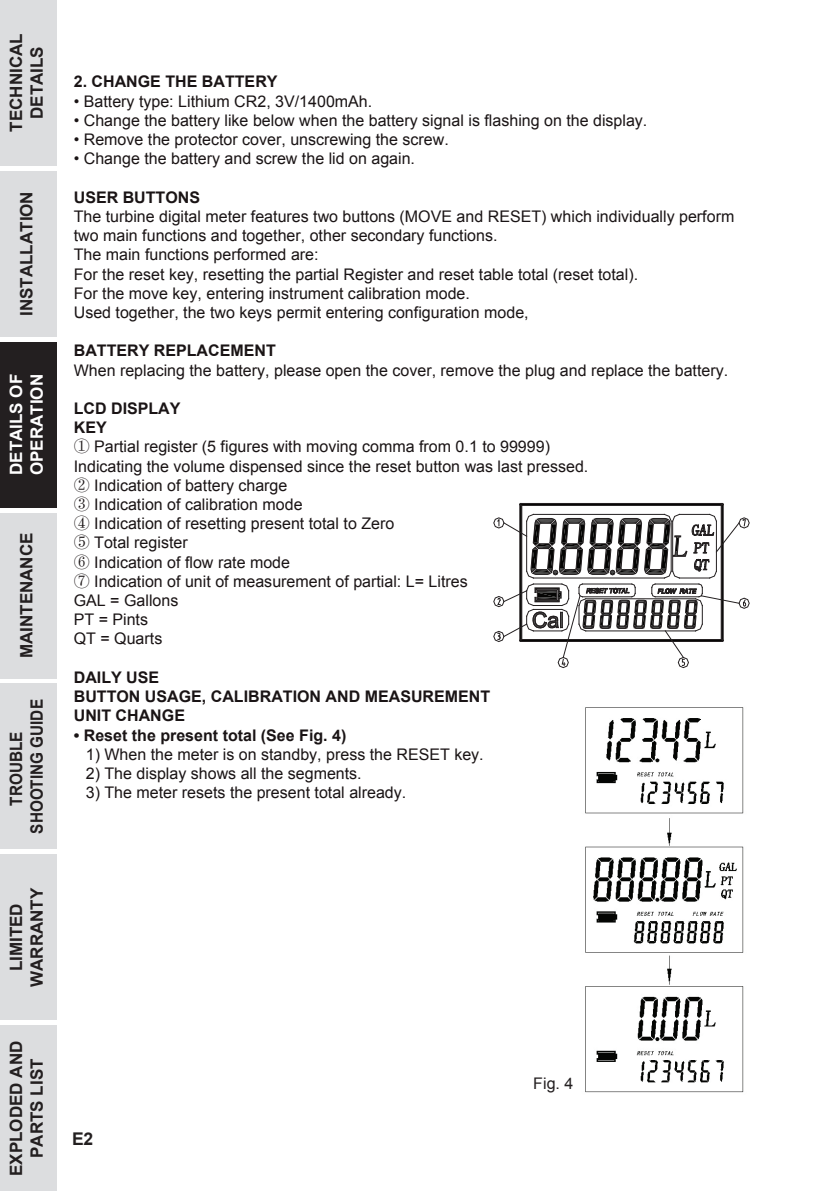
<style>
.page{position:relative;width:823px;height:1191px;background:#fff}
.page>*{position:absolute;margin:0;border:0;box-sizing:border-box;transform-origin:0 0}
.t1{font:700 17.6px "Arial";color:#231f20}
.t2{font:700 17px/20.4px "Arial";color:#231f20;text-align:center}
.t3{font:700 17px/20.4px "Arial";color:#231f20;text-align:center;scale:.9 1}
.t4{font:700 17px/20.4px "Arial";color:#fff}
.t5{font:16px/19.2px "Arial";color:#1a1415}
.t6{font:700 16px/19.2px "Arial";color:#1a1415}
.t7{font:16px "Arial";color:#231f20}
.s1{font-weight:700}
.s2{font-family:"Adobe Song Std";font-weight:300}
</style>
<div class="page">
<div style="left:0;top:0;width:57px;height:165px;background:#dcdddf"></div>
<div style="left:0;top:171px;width:57px;height:165px;background:#dcdddf"></div>
<div style="left:0;top:342px;width:57px;height:165px;background:#231f20"></div>
<div style="left:0;top:513px;width:57px;height:165px;background:#dcdddf"></div>
<div style="left:0;top:684px;width:57px;height:165px;background:#dcdddf"></div>
<div style="left:0;top:854px;width:57px;height:166px;background:#dcdddf"></div>
<div style="left:0;top:1025px;width:57px;height:166px;background:#dcdddf"></div>
<svg style="left:493px;top:502px;width:256px;height:166px"></svg>
<img style="left:585px;top:707px;width:159px;height:386px">
<p class="t2" style="left:7px;top:132px;width:100px;rotate:-90deg">TECHNICAL<br>DETAILS</p>
<p class="t2" style="left:17px;top:316px;width:126px;rotate:-90deg">INSTALLATION</p>
<p class="t4" style="left:7px;top:475px;width:103px;rotate:-90deg">DETAILS OF<br>OPERATION</p>
<p class="t2" style="left:17px;top:658px;width:127px;rotate:-90deg">MAINTENANCE</p>
<p class="t3" style="left:7px;top:833px;width:151px;rotate:-90deg">TROUBLE<br>SHOOTING GUIDE</p>
<p class="t2" style="left:7px;top:987px;width:101px;rotate:-90deg">LIMITED<br>WARRANTY</p>
<p class="t2" style="left:7px;top:1175px;width:137px;rotate:-90deg">EXPLODED AND<br>PARTS LIST</p>
<p class="t6" style="left:74px;top:73px;width:205px">2. CHANGE THE BATTERY</p>
<p class="t5" style="left:74px;top:92px;width:300px">• Battery type: Lithium CR2, 3V/1400mAh.</p>
<p class="t5" style="left:74px;top:111px;width:574px">• Change the battery like below when the battery signal is flashing on the display.</p>
<p class="t5" style="left:74px;top:130px;width:376px">• Remove the protector cover, unscrewing the screw.</p>
<p class="t5" style="left:74px;top:149px;width:342px">• Change the battery and screw the lid on again.</p>
<p class="t6" style="left:74px;top:188px;width:128px">USER BUTTONS</p>
<p class="t5" style="left:74px;top:207px;width:661px">The turbine digital meter features two buttons (MOVE and RESET) which individually perform two main functions and together, other secondary functions.<br>The main functions performed are:<br>For the reset key, resetting the partial Register and reset table total (reset total).<br>For the move key, entering instrument calibration mode.<br>Used together, the two keys permit entering configuration mode,</p>
<p class="t6" style="left:74px;top:342px;width:203px">BATTERY REPLACEMENT</p>
<p class="t5" style="left:74px;top:360px;width:655px">When replacing the battery, please open the cover, remove the plug and replace the battery.</p>
<p class="t5" style="left:74px;top:399px;width:516px"><span class="s1">LCD DISPLAY<br>KEY<br></span><span class="s2">①</span> Partial register (5 figures with moving comma from 0.1 to 99999)<br>Indicating the volume dispensed since the reset button was last pressed.<br><span class="s2">②</span> Indication of battery charge<br><span class="s2">③</span> Indication of calibration mode<br><span class="s2">④</span> Indication of resetting present total to Zero<br><span class="s2">⑤</span> Total register<br><span class="s2">⑥</span> Indication of flow rate mode<br><span class="s2">⑦</span> Indication of unit of measurement of partial: L= Litres<br>GAL = Gallons<br>PT = Pints<br>QT = Quarts</p>
<p class="t6" style="left:74px;top:668px;width:417px">DAILY USE<br>BUTTON USAGE, CALIBRATION AND MEASUREMENT<br>UNIT CHANGE</p>
<p class="t6" style="left:74px;top:726px;width:274px">• Reset the present total (See Fig. 4)</p>
<p class="t5" style="left:86px;top:744px;width:399px">1) When the meter is on standby, press the RESET key.</p>
<p class="t5" style="left:86px;top:764px;width:277px">2) The display shows all the segments.</p>
<p class="t5" style="left:86px;top:783px;width:322px">3) The meter resets the present total already.</p>
<p class="t1" style="left:72px;top:1127px;width:23px">E2</p>
<p class="t7" style="left:533px;top:1073px;width:42px">Fig. 4</p>
</div>
